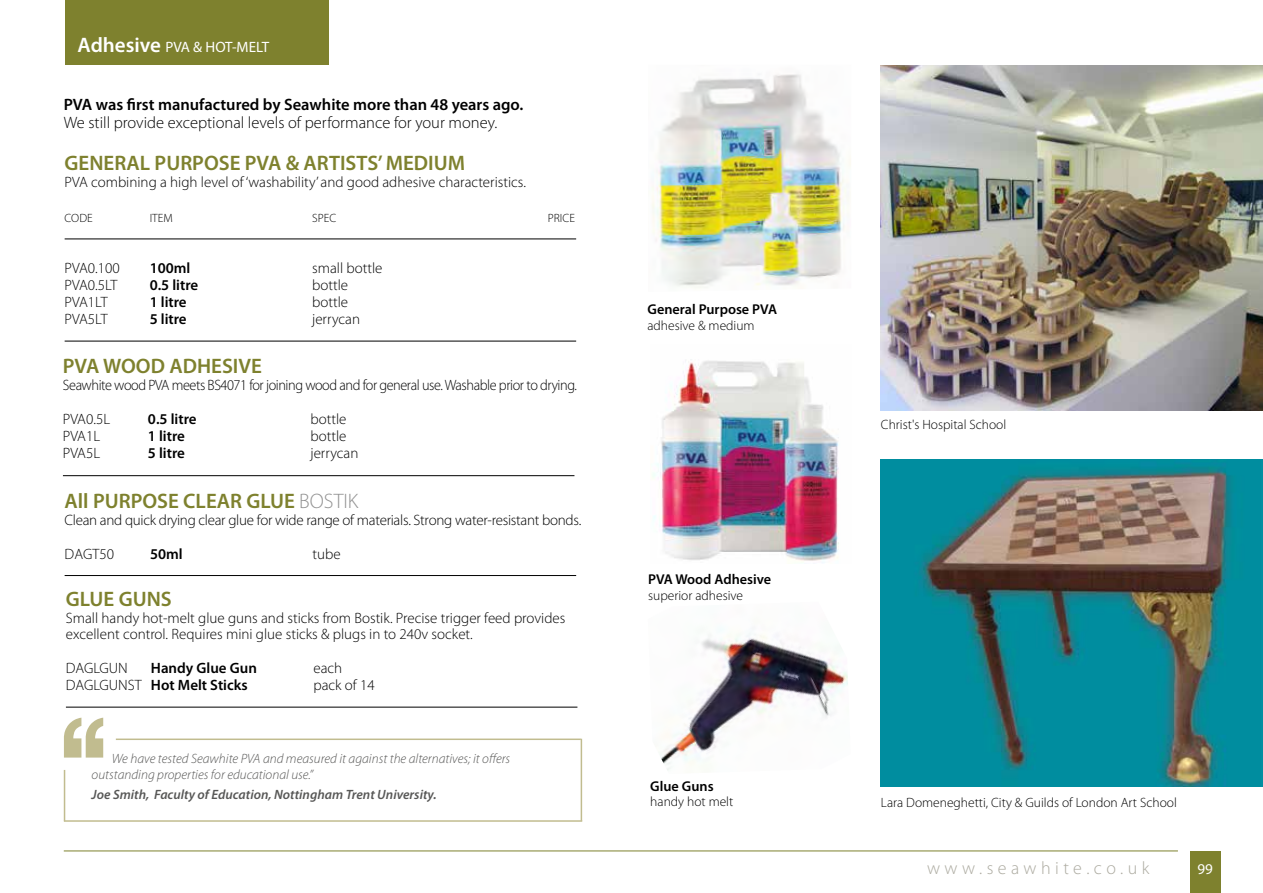
<style>
.page{position:relative;width:1263px;height:893px;background:#fff}
.page>*{position:absolute;margin:0;border:0;box-sizing:border-box;transform-origin:0 0}
.t1{font:600 21px "Myriad Pro";color:#7e812e}
.t2{font:300 18px "Myriad Pro";letter-spacing:.25em;color:#acaaa0}
.t3{font:300 16.5px "Myriad Pro";color:#000}
.t4{font:600 16.5px "Myriad Pro";color:#000}
.t5{font:300 15px/15.8px "Myriad Pro";color:#000}
.t6{font:600 15px "Myriad Pro";color:#000}
.t7{font:300 15px "Myriad Pro";letter-spacing:-.03em;color:#000;scale:.95 1}
.t8{font:300 15px "Myriad Pro";letter-spacing:-.02em;color:#000}
.t9{font:15px "Myriad Pro";color:#fff}
.t10{font:600 14.25px "Myriad Pro";color:#000}
.t11{font:300 13.5px "Myriad Pro";color:#000}
.t12{font:italic 300 13.5px/16.2px "Myriad Pro";color:#575756}
.t13{font:italic 600 13.5px "Myriad Pro";color:#575756}
.t14{font:300 12px "Myriad Pro";color:#000}
.s1{font-weight:600;font-size:21px}
.s2{font-weight:300;color:#929292}
.s3{font-weight:300}
</style>
<div class="page">
<div style="left:65px;top:0;width:263px;height:65px;background:#7e812e"></div>
<hr style="left:64px;top:850px;width:1114px;height:1px;background:#7e812e">
<div style="left:1190px;top:851px;width:30px;height:42px;background:#7e812e"></div>
<img style="left:660px;top:629px;width:188px;height:141px">
<img style="left:881px;top:460px;width:382px;height:327px">
<hr style="left:66px;top:707px;width:511px;height:1px;background:#000">
<hr style="left:65px;top:239px;width:511px;height:1px;background:#000">
<hr style="left:65px;top:341px;width:511px;height:1px;background:#000">
<hr style="left:63px;top:475px;width:511px;height:1px;background:#000">
<img style="left:881px;top:66px;width:382px;height:344px">
<img style="left:652px;top:74px;width:199px;height:214px">
<img style="left:653px;top:359px;width:186px;height:204px">
<hr style="left:581px;top:739px;width:1px;height:82px;background:#c1bc8f">
<hr style="left:116px;top:738px;width:465px;height:2px;background:#c1bc8f">
<hr style="left:64px;top:820px;width:518px;height:2px;background:#c1bc8f">
<svg style="left:64px;top:718px;width:500px;height:104px"></svg>
<hr style="left:64px;top:770px;width:1px;height:51px;background:#c1bc8f">
<hr style="left:65px;top:575px;width:511px;height:1px;background:#000">
<p class="t9" style="left:78px;top:38px;width:193px"><span class="s1">Adhesive</span> PVA &amp; HOT-MELT</p>
<p class="t4" style="left:64px;top:94px;width:461px">PVA was first manufactured by Seawhite more than 48 years ago.</p>
<p class="t3" style="left:64px;top:113px;width:435px">We still provide exceptional levels of performance for your money.</p>
<h1 class="t1" style="left:65px;top:150px;width:402px">GENERAL PURPOSE PVA &amp; ARTISTS’ MEDIUM</h1>
<p class="t5" style="left:65px;top:174px;width:463px">PVA combining a high level of ‘washability’ and good adhesive characteristics.</p>
<p class="t14" style="left:65px;top:210px;width:30px">CODE</p>
<p class="t14" style="left:150px;top:210px;width:25px">ITEM</p>
<p class="t14" style="left:312px;top:210px;width:26px">SPEC</p>
<p class="t14" style="left:548px;top:210px;width:29px">PRICE</p>
<p class="t5" style="left:65px;top:260px;width:57px">PVA0.100</p>
<p class="t6" style="left:150px;top:258px;width:42px">100ml</p>
<p class="t5" style="left:312px;top:260px;width:72px">small bottle</p>
<p class="t5" style="left:65px;top:277px;width:54px">PVA0.5LT</p>
<p class="t6" style="left:150px;top:275px;width:50px">0.5 litre</p>
<p class="t5" style="left:312px;top:277px;width:37px">bottle</p>
<p class="t5" style="left:65px;top:294px;width:45px">PVA1LT</p>
<p class="t6" style="left:150px;top:292px;width:39px">1 litre</p>
<p class="t5" style="left:312px;top:294px;width:37px">bottle</p>
<p class="t5" style="left:65px;top:311px;width:45px">PVA5LT</p>
<p class="t6" style="left:150px;top:309px;width:39px">5 litre</p>
<p class="t5" style="left:312px;top:311px;width:49px">jerrycan</p>
<h1 class="t1" style="left:63px;top:353px;width:200px">PVA WOOD ADHESIVE</h1>
<p class="t7" style="left:63px;top:376px;width:542px">Seawhite wood PVA meets BS4071 for joining wood and for general use. Washable prior to drying.</p>
<p class="t5" style="left:63px;top:411px;width:49px">PVA0.5L</p>
<p class="t6" style="left:148px;top:410px;width:50px">0.5 litre</p>
<p class="t5" style="left:310px;top:411px;width:37px">bottle</p>
<p class="t5" style="left:63px;top:428px;width:39px">PVA1L</p>
<p class="t6" style="left:148px;top:427px;width:39px">1 litre</p>
<p class="t5" style="left:310px;top:428px;width:37px">bottle</p>
<p class="t5" style="left:63px;top:445px;width:39px">PVA5L</p>
<p class="t6" style="left:148px;top:444px;width:39px">5 litre</p>
<p class="t5" style="left:310px;top:445px;width:49px">jerrycan</p>
<h1 class="t1" style="left:65px;top:488px;width:295px">All PURPOSE CLEAR GLUE <span class="s2">BOSTIK</span></h1>
<p class="t8" style="left:65px;top:511px;width:518px">Clean and quick drying clear glue for wide range of materials. Strong water-resistant bonds.</p>
<p class="t5" style="left:65px;top:546px;width:51px">DAGT50</p>
<p class="t6" style="left:150px;top:545px;width:34px">50ml</p>
<p class="t5" style="left:312px;top:546px;width:30px">tube</p>
<h1 class="t1" style="left:66px;top:585px;width:107px">GLUE GUNS</h1>
<p class="t5" style="left:66px;top:610px;width:501px">Small handy hot-melt glue guns and sticks from Bostik. Precise trigger feed provides excellent control. Requires mini glue sticks &amp; plugs in to 240v socket.</p>
<p class="t5" style="left:66px;top:660px;width:63px">DAGLGUN</p>
<p class="t6" style="left:151px;top:658px;width:108px">Handy Glue Gun</p>
<p class="t5" style="left:313px;top:660px;width:30px">each</p>
<p class="t6" style="left:66px;top:675px;width:183px"><span class="s3">DAGLGUNST</span> Hot Melt Sticks</p>
<p class="t5" style="left:313px;top:677px;width:63px">pack of 14</p>
<p class="t12" style="left:92px;top:750px;width:420px;text-indent:20px">We have tested Seawhite PVA and measured it against the alternatives; it offers outstanding properties for educational use.”</p>
<p class="t13" style="left:92px;top:786px;width:346px">Joe Smith, Faculty of Education, Nottingham Trent University.</p>
<p class="t10" style="left:647px;top:300px;width:131px">General Purpose PVA</p>
<p class="t11" style="left:647px;top:317px;width:109px">adhesive &amp; medium</p>
<p class="t10" style="left:648px;top:570px;width:125px">PVA Wood Adhesive</p>
<p class="t11" style="left:648px;top:587px;width:96px">superior adhesive</p>
<p class="t10" style="left:650px;top:777px;width:65px">Glue Guns</p>
<p class="t11" style="left:650px;top:794px;width:85px">handy hot melt</p>
<p class="t11" style="left:881px;top:416px;width:127px">Christ's Hospital School</p>
<p class="t11" style="left:881px;top:794px;width:297px">Lara Domeneghetti, City &amp; Guilds of London Art School</p>
<p class="t2" style="left:927px;top:857px;width:224px">www.seawhite.co.uk</p>
<p class="t9" style="left:1197px;top:860px;width:17px">99</p>
</div>
